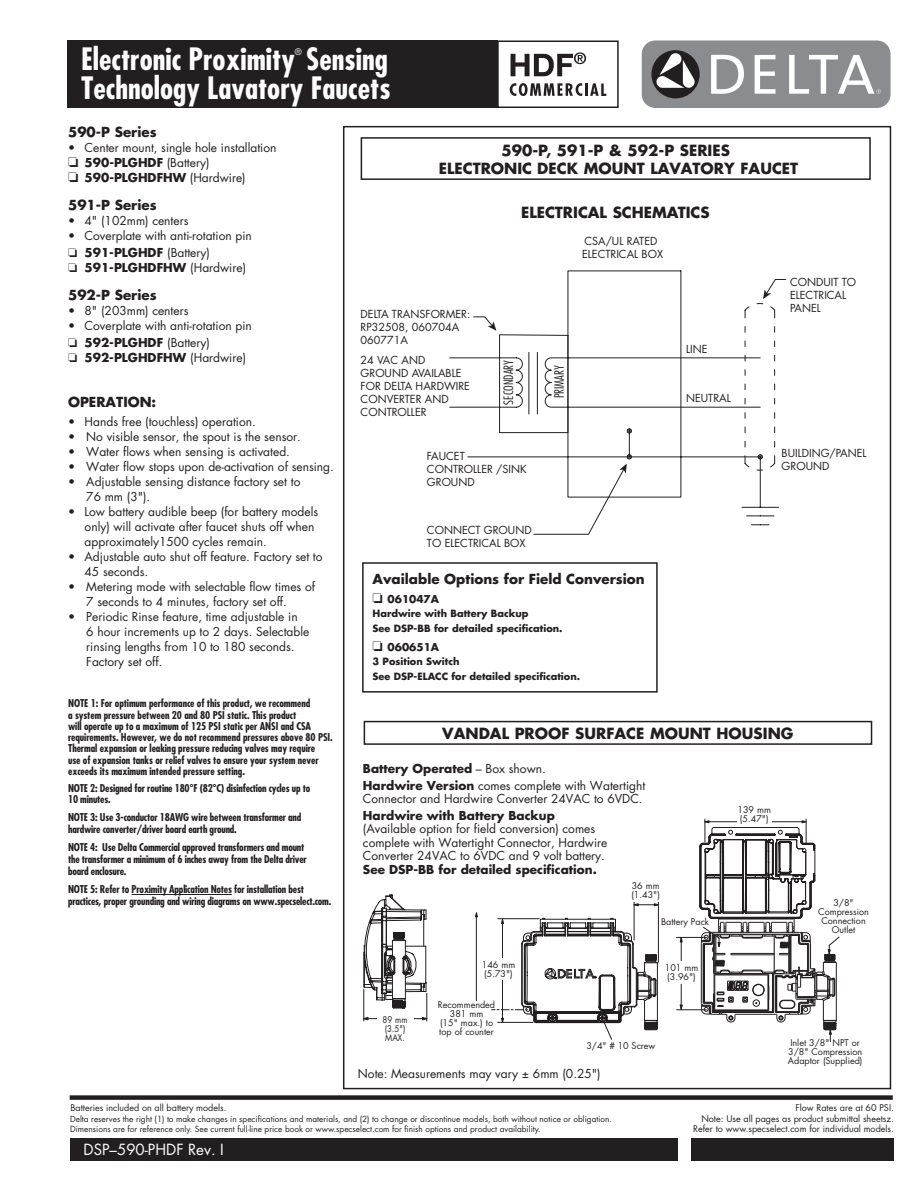
<style>
.page{position:relative;width:918px;height:1188px;background:#fff}
.page>*{position:absolute;margin:0;border:0;box-sizing:border-box;transform-origin:0 0}
.t1{font:700 condensed 30px "Futura";color:#fff}
.t2{font:700 condensed 16.5px "Futura";color:#231f20}
.t3{font:700 15px/18px "Futura";color:#231f20;text-align:center}
.t4{font:15px "Futura";color:#fff}
.t5{font:700 13.5px "Futura";color:#231f20}
.t6{font:300 condensed 12.6px "Futura";color:#231f20}
.t7{font:12px/15px "Futura";color:#231f20}
.t8{font:700 12px "Futura";color:#231f20}
.t9{font:10.8px/12.9px "Futura";color:#231f20}
.t10{font:700 condensed 10.5px/11.2px "Futura";letter-spacing:-.02em;color:#231f20}
.t11{font:700 10.5px "Futura";color:#231f20}
.t12{font:700 9.75px/15px "Futura";color:#231f20}
.t13{font:9px/9px "Futura";color:#231f20}
.t14{font:9px/9px "Futura";color:#231f20;scale:.89 1}
.t15{font:condensed 8.7px "Futura";color:#fff}
.t16{font:8.25px/9.8px "Futura";color:#231f20}
.s1{font-weight:400}
.s2{font-weight:700}
</style>
<div class="page">
<div style="left:497px;top:40px;width:122px;height:68px;border:2px solid #231f20"></div>
<svg style="left:511px;top:52px;width:75px;height:24px"></svg>
<svg style="left:510px;top:83px;width:89px;height:13px"></svg>
<div style="left:70px;top:1095px;width:823px;height:5px;background:#231f20"></div>
<div style="left:70px;top:1138px;width:608px;height:23px;background:#231f20"></div>
<div style="left:68px;top:40px;width:430px;height:68px;background:#231f20"></div>
<div style="left:642px;top:41px;width:249px;height:67px;background:#8a8c8f;border-radius:14px"></div>
<div style="left:651px;top:50px;width:49px;height:48px;background:#231f20;border-radius:50%"></div>
<svg style="left:711px;top:55px;width:33px;height:39px"></svg>
<svg style="left:755px;top:55px;width:21px;height:39px"></svg>
<svg style="left:789px;top:55px;width:92px;height:39px"></svg>
<svg style="left:656px;top:53px;width:39px;height:35px"></svg>
<hr style="left:132px;top:894px;width:100px;height:1px;background:#231f20">
<div style="left:361px;top:137px;width:510px;height:43px;border:2px solid #231f20"></div>
<div style="left:364px;top:721px;width:508px;height:24px;border:2px solid #231f20"></div>
<svg style="left:363px;top:894px;width:65px;height:127px"></svg>
<svg style="left:676px;top:819px;width:163px;height:223px"></svg>
<hr style="left:774px;top:937px;width:1px;height:37px;background:#050504">
<div style="left:377px;top:1011px;width:36px;height:34px;background:#fff"></div>
<div style="left:663px;top:961px;width:37px;height:22px;background:#fff"></div>
<div style="left:737px;top:803px;width:35px;height:23px;background:#fff"></div>
<svg style="left:475px;top:902px;width:184px;height:138px"></svg>
<svg style="left:449px;top:279px;width:337px;height:256px"></svg>
<div style="left:362px;top:562px;width:296px;height:131px;border:2px solid #231f20"></div>
<div style="left:691px;top:1138px;width:203px;height:23px;background:#231f20"></div>
<h1 class="t1" style="left:81px;top:41px;width:308px">Electronic Proximity Sensing</h1>
<p class="t15" style="left:295px;top:46px;width:8px">®</p>
<h1 class="t1" style="left:81px;top:69px;width:311px">Technology Lavatory Faucets</h1>
<h2 class="t2" style="left:600px;top:79px;width:8px">L</h2>
<p class="t5" style="left:68px;top:123px;width:90px">590-P Series</p>
<p class="t7" style="left:68px;top:140px;width:210px">• Center mount, single hole installation</p>
<p class="t8" style="left:68px;top:154px;width:143px">□ 590-PLGHDF <span class="s1">(Battery)</span></p>
<p class="t8" style="left:68px;top:169px;width:179px">□ 590-PLGHDFHW <span class="s1">(Hardwire)</span></p>
<p class="t5" style="left:68px;top:196px;width:90px">591-P Series</p>
<p class="t7" style="left:68px;top:213px;width:122px">• 4" (102mm) centers</p>
<p class="t7" style="left:68px;top:228px;width:185px">• Coverplate with anti-rotation pin</p>
<p class="t8" style="left:68px;top:244px;width:143px">□ 591-PLGHDF <span class="s1">(Battery)</span></p>
<p class="t8" style="left:68px;top:259px;width:180px">□ 591-PLGHDFHW <span class="s1">(Hardwire)</span></p>
<p class="t5" style="left:68px;top:286px;width:90px">592-P Series</p>
<p class="t7" style="left:68px;top:303px;width:122px">• 8" (203mm) centers</p>
<p class="t7" style="left:68px;top:318px;width:185px">• Coverplate with anti-rotation pin</p>
<p class="t8" style="left:68px;top:334px;width:143px">□ 592-PLGHDF <span class="s1">(Battery)</span></p>
<p class="t8" style="left:68px;top:349px;width:180px">□ 592-PLGHDFHW <span class="s1">(Hardwire)</span></p>
<p class="t5" style="left:68px;top:393px;width:90px">OPERATION:</p>
<p class="t7" style="left:68px;top:414px;width:189px">• Hands free (touchless) operation.</p>
<p class="t7" style="left:68px;top:429px;width:234px">• No visible sensor, the spout is the sensor.</p>
<p class="t7" style="left:68px;top:444px;width:223px">• Water flows when sensing is activated.</p>
<p class="t7" style="left:68px;top:459px;width:267px">• Water flow stops upon de-activation of sensing.</p>
<p class="t7" style="left:86px;top:474px;width:216px;text-indent:-18px">• Adjustable sensing distance factory set to<br>76 mm (3").</p>
<p class="t7" style="left:85px;top:504px;width:235px;text-indent:-16px">• Low battery audible beep (for battery models only) will activate after faucet shuts off when approximately1500 cycles remain.</p>
<p class="t7" style="left:85px;top:549px;width:240px;text-indent:-16px">• Adjustable auto shut off feature. Factory set to<br>45 seconds.</p>
<p class="t7" style="left:86px;top:579px;width:230px;text-indent:-18px">• Metering mode with selectable flow times of<br>7 seconds to 4 minutes, factory set off.</p>
<p class="t7" style="left:86px;top:609px;width:225px;text-indent:-18px">• Periodic Rinse feature, time adjustable in<br>6 hour increments up to 2 days. Selectable rinsing lengths from 10 to 180 seconds.<br>Factory set off.</p>
<p class="t10" style="left:68px;top:698px;width:266px">NOTE 1: For optimum performance of this product, we recommend<br>a system pressure between 20 and 80 PSI static. This product<br>will operate up to a maximum of 125 PSI static per ANSI and CSA requirements. However, we do not recommend pressures above 80 PSI.<br>Thermal expansion or leaking pressure reducing valves may require<br>use of expansion tanks or relief valves to ensure your system never exceeds its maximum intended pressure setting.</p>
<p class="t10" style="left:68px;top:783px;width:244px">NOTE 2: Designed for routine 180°F (82°C) disinfection cycles up to<br>10 minutes.</p>
<p class="t10" style="left:68px;top:812px;width:235px;line-height:12px">NOTE 3: Use 3-conductor 18AWG wire between transformer and hardwire converter/driver board earth ground.</p>
<p class="t10" style="left:68px;top:842px;width:240px;line-height:12px">NOTE 4: Use Delta Commercial approved transformers and mount the transformer a minimum of 6 inches away from the Delta driver board enclosure.</p>
<p class="t10" style="left:68px;top:884px;width:265px;line-height:12px">NOTE 5: Refer to Proximity Application Notes for installation best practices, proper grounding and wiring diagrams on www.specselect.com.</p>
<p class="t3" style="left:439px;top:141px;width:361px">590-P, 591-P &amp; 592-P SERIES<br>ELECTRONIC DECK MOUNT LAVATORY FAUCET</p>
<p class="t3" style="left:521px;top:203px;width:190px">ELECTRICAL SCHEMATICS</p>
<p class="t9" style="left:361px;top:308px;width:111px">DELTA TRANSFORMER:<br>RP32508, 060704A<br>060771A</p>
<p class="t9" style="left:361px;top:354px;width:111px">24 VAC AND<br>GROUND AVAILABLE<br>FOR DELTA HARDWIRE<br>CONVERTER AND<br>CONTROLLER</p>
<p class="t9" style="left:427px;top:449px;width:101px">FAUCET<br>CONTROLLER /SINK<br>GROUND</p>
<p class="t6" style="left:501px;top:405px;width:46px;rotate:-90deg">SECONDARY</p>
<p class="t9" style="left:427px;top:524px;width:106px">CONNECT GROUND<br>TO ELECTRICAL BOX</p>
<p class="t9" style="left:582px;top:235px;width:83px">CSA/UL RATED<br>ELECTRICAL BOX</p>
<p class="t6" style="left:552px;top:398px;width:34px;rotate:-90deg">PRIMARY</p>
<p class="t5" style="left:373px;top:569px;width:274px">Available Options for Field Conversion</p>
<p class="t11" style="left:373px;top:592px;width:68px">❏ 061047A</p>
<p class="t12" style="left:373px;top:605px;width:192px">Hardwire with Battery Backup<br>See DSP-BB for detailed specification.</p>
<p class="t11" style="left:373px;top:640px;width:68px">❏ 060651A</p>
<p class="t12" style="left:373px;top:653px;width:209px">3 Position Switch<br>See DSP-ELACC for detailed specification.</p>
<p class="t9" style="left:686px;top:343px;width:23px">LINE</p>
<p class="t9" style="left:686px;top:392px;width:46px">NEUTRAL</p>
<p class="t9" style="left:790px;top:275px;width:68px">CONDUIT TO<br>ELECTRICAL<br>PANEL</p>
<p class="t9" style="left:782px;top:447px;width:87px">BUILDING/PANEL<br>GROUND</p>
<p class="t3" style="left:442px;top:724px;width:353px">VANDAL PROOF SURFACE MOUNT HOUSING</p>
<p class="t7" style="left:363px;top:761px;width:284px;line-height:16.5px"><span class="s2">Battery Operated</span> – Box shown.<br><span class="s2">Hardwire Version</span> comes complete with Watertight</p>
<p class="t7" style="left:363px;top:791px;width:281px">Connector and Hardwire Converter 24VAC to 6VDC.</p>
<p class="t8" style="left:363px;top:807px;width:193px">Hardwire with Battery Backup</p>
<p class="t7" style="left:363px;top:822px;width:246px;line-height:13.5px">(Available option for field conversion) comes complete with Watertight Connector, Hardwire<br>Converter 24VAC to 6VDC and 9 volt battery.</p>
<p class="t8" style="left:363px;top:861px;width:235px">See DSP-BB for detailed specification.</p>
<p class="t13" style="left:631px;top:882px;width:30px">36 mm (1.43")</p>
<p class="t14" style="left:383px;top:1015px;width:30px">89 mm (3.5")<br>MAX.</p>
<p class="t13" style="left:482px;top:961px;width:35px">146 mm (5.73")</p>
<p class="t13" style="left:438px;top:1000px;width:59px;text-align:center">Recommended<br>381 mm<br>(15" max.) to top of counter</p>
<p class="t13" style="left:661px;top:918px;width:50px">Battery Pack</p>
<p class="t13" style="left:665px;top:963px;width:35px">101 mm (3.96")</p>
<p class="t13" style="left:586px;top:1042px;width:71px">3/4" # 10 Screw</p>
<p class="t7" style="left:358px;top:1067px;width:244px">Note: Measurements may vary ± 6mm (0.25")</p>
<p class="t13" style="left:738px;top:805px;width:35px">139 mm (5.47")</p>
<p class="t13" style="left:818px;top:898px;width:52px;text-align:center">3/8"<br>Compression<br>Connection<br>Outlet</p>
<p class="t13" style="left:788px;top:1038px;width:76px">Inlet 3/8" NPT or<br>3/8" Compression<br>Adaptor (Supplied)</p>
<p class="t13" style="left:70px;top:1104px;width:158px">Batteries included on all battery models.</p>
<p class="t13" style="left:693px;top:1103px;width:202px;line-height:10.5px;text-align:right">Flow Rates are at 60 PSI.<br>Note: Use all pages as product submittal sheetsz.<br>Refer to www.specselect.com for individual models.</p>
<p class="t16" style="left:70px;top:1114px;width:543px">Delta reserves the right (1) to make changes in specifications and materials, and (2) to change or discontinue models, both without notice or obligation.<br>Dimensions are for reference only. See current full-line price book or www.specselect.com for finish options and product availability.</p>
<p class="t4" style="left:84px;top:1140px;width:142px">DSP–590-PHDF Rev. I</p>
</div>
